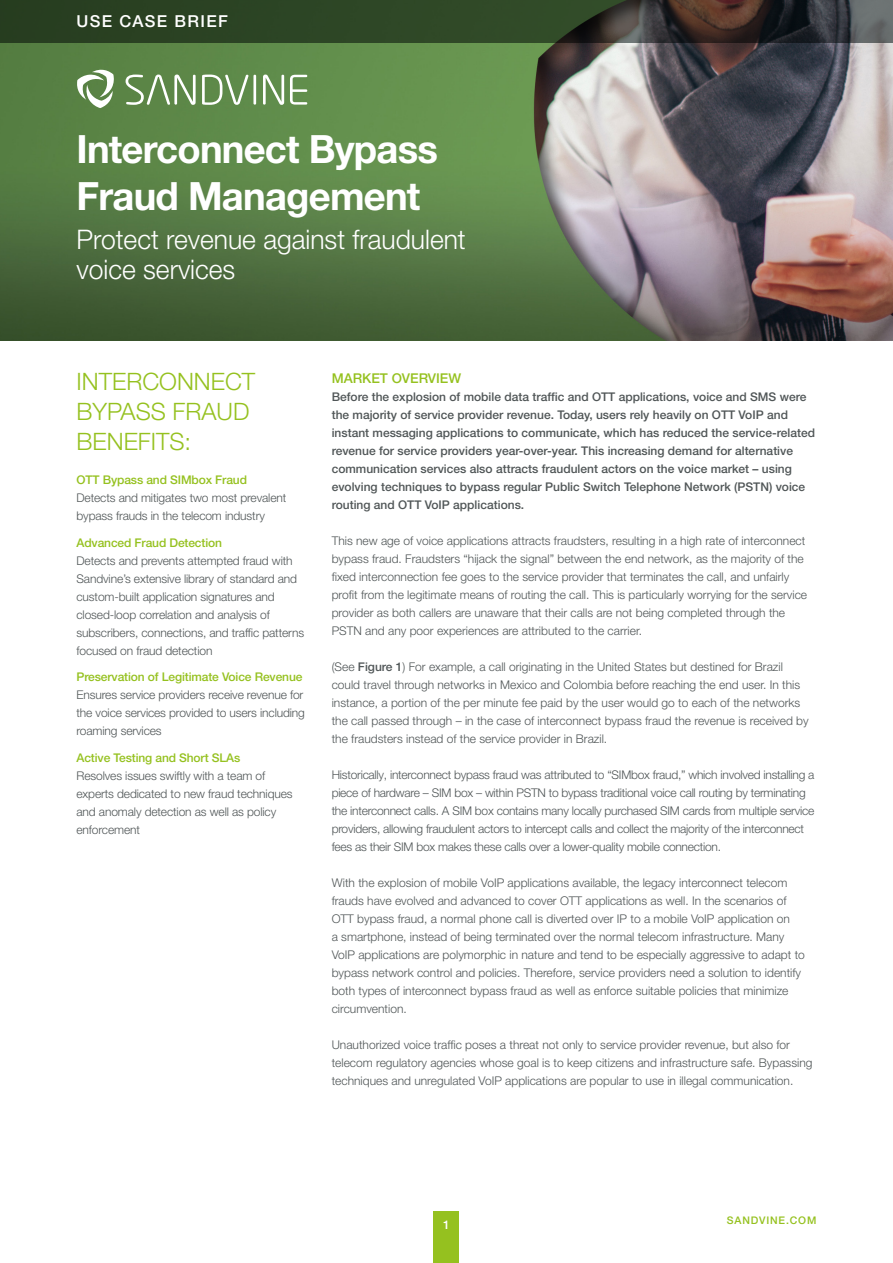
<style>
.page{position:relative;width:893px;height:1263px;background:#fff}
.page>*{position:absolute;margin:0;border:0;box-sizing:border-box;transform-origin:0 0}
.t1{font:700 39px/47.5px "Helvetica Neue LT Pro";letter-spacing:-.02em;color:#fff}
.t2{font:300 27px/30px "Helvetica Neue LT Pro";color:#fff}
.t3{font:300 24px/30px "Helvetica Neue LT Pro";color:#95c11f}
.t4{font:500 16.5px "Helvetica Neue LT Pro";letter-spacing:.08em;color:#fff}
.t5{font:500 13.5px "Helvetica Neue LT Pro";color:#95c11f}
.t6{font:300 12px/18px "Helvetica Neue LT Pro";color:#505657}
.t7{font:500 12px/18px "Helvetica Neue LT Pro";color:#505657}
.t8{font:300 12px/18px "Helvetica Neue LT Pro";letter-spacing:-.02em;color:#505657}
.t9{font:500 12px "Helvetica Neue LT Pro";letter-spacing:-.01em;color:#95c11f}
.t10{font:500 12px "Helvetica Neue LT Pro";color:#fff}
.t11{font:500 10.5px "Helvetica Neue LT Pro";letter-spacing:.08em;color:#95c11f}
.s1{font-weight:500}
</style>
<div class="page">
<div style="left:434px;top:1212px;width:25px;height:51px;background:#95c11f"></div>
<img style="left:0;top:43px;width:893px;height:297px">
<svg style="left:0;top:0;width:893px;height:43px;fill:#2d4325"></svg>
<svg style="left:126px;top:75px;width:70px;height:30px"></svg>
<svg style="left:202px;top:75px;width:46px;height:30px"></svg>
<hr style="left:253px;top:75px;width:3px;height:30px;background:#fff">
<svg style="left:263px;top:75px;width:21px;height:30px"></svg>
<svg style="left:290px;top:75px;width:17px;height:30px"></svg>
<svg style="left:77px;top:69px;width:37px;height:39px"></svg>
<h3 class="t4" style="left:77px;top:11px;width:153px">USE CASE BRIEF</h3>
<h1 class="t1" style="left:77px;top:124px;width:363px">Interconnect Bypass<br>Fraud Management</h1>
<h2 class="t2" style="left:77px;top:224px;width:391px">Protect revenue against fraudulent voice services</h2>
<h3 class="t3" style="left:77px;top:366px;width:180px">INTERCONNECT<br>BYPASS FRAUD<br>BENEFITS:</h3>
<p class="t9" style="left:77px;top:473px;width:172px">OTT Bypass and SIMbox Fraud</p>
<p class="t6" style="left:77px;top:489px;width:211px">Detects and mitigates two most prevalent bypass frauds in the telecom industry</p>
<p class="t9" style="left:77px;top:535px;width:147px">Advanced Fraud Detection</p>
<p class="t6" style="left:77px;top:551px;width:229px">Detects and prevents attempted fraud with Sandvine’s extensive library of standard and custom-built application signatures and closed-loop correlation and analysis of subscribers, connections, and traffic patterns focused on fraud detection</p>
<p class="t9" style="left:77px;top:670px;width:227px">Preservation of Legitimate Voice Revenue</p>
<p class="t6" style="left:77px;top:686px;width:230px">Ensures service providers receive revenue for the voice services provided to users including roaming services</p>
<p class="t9" style="left:77px;top:750px;width:165px">Active Testing and Short SLAs</p>
<p class="t6" style="left:77px;top:766px;width:218px">Resolves issues swiftly with a team of experts dedicated to new fraud techniques and anomaly detection as well as policy enforcement</p>
<p class="t5" style="left:332px;top:370px;width:131px">MARKET OVERVIEW</p>
<p class="t7" style="left:332px;top:387px;width:485px">Before the explosion of mobile data traffic and OTT applications, voice and SMS were the majority of service provider revenue. Today, users rely heavily on OTT VoIP and instant messaging applications to communicate, which has reduced the service-related revenue for service providers year-over-year. This increasing demand for alternative communication services also attracts fraudulent actors on the voice market – using evolving techniques to bypass regular Public Switch Telephone Network (PSTN) voice routing and OTT VoIP applications.</p>
<p class="t6" style="left:332px;top:531px;width:477px">This new age of voice applications attracts fraudsters, resulting in a high rate of interconnect bypass fraud. Fraudsters “hijack the signal” between the end network, as the majority of the fixed interconnection fee goes to the service provider that terminates the call, and unfairly profit from the legitimate means of routing the call. This is particularly worrying for the service provider as both callers are unaware that their calls are not being completed through the PSTN and any poor experiences are attributed to the carrier.</p>
<p class="t6" style="left:332px;top:657px;width:479px">(See <span class="s1">Figure 1</span>) For example, a call originating in the United States but destined for Brazil could travel through networks in Mexico and Colombia before reaching the end user. In this instance, a portion of the per minute fee paid by the user would go to each of the networks the call passed through – in the case of interconnect bypass fraud the revenue is received by the fraudsters instead of the service provider in Brazil.</p>
<p class="t8" style="left:332px;top:765px;width:484px">Historically, interconnect bypass fraud was attributed to “SIMbox fraud,” which involved installing a piece of hardware – SIM box – within PSTN to bypass traditional voice call routing by terminating the interconnect calls. A SIM box contains many locally purchased SIM cards from multiple service providers, allowing fraudulent actors to intercept calls and collect the majority of the interconnect fees as their SIM box makes these calls over a lower-quality mobile connection.</p>
<p class="t6" style="left:332px;top:873px;width:475px">With the explosion of mobile VoIP applications available, the legacy interconnect telecom frauds have evolved and advanced to cover OTT applications as well. In the scenarios of OTT bypass fraud, a normal phone call is diverted over IP to a mobile VoIP application on<br>a smartphone, instead of being terminated over the normal telecom infrastructure. Many VoIP applications are polymorphic in nature and tend to be especially aggressive to adapt to bypass network control and policies. Therefore, service providers need a solution to identify both types of interconnect bypass fraud as well as enforce suitable policies that minimize circumvention.</p>
<p class="t6" style="left:332px;top:1035px;width:482px">Unauthorized voice traffic poses a threat not only to service provider revenue, but also for telecom regulatory agencies whose goal is to keep citizens and infrastructure safe. Bypassing techniques and unregulated VoIP applications are popular to use in illegal communication.</p>
<p class="t10" style="left:443px;top:1217px;width:8px">1</p>
<p class="t11" style="left:727px;top:1214px;width:91px">SANDVINE.COM</p>
</div>
